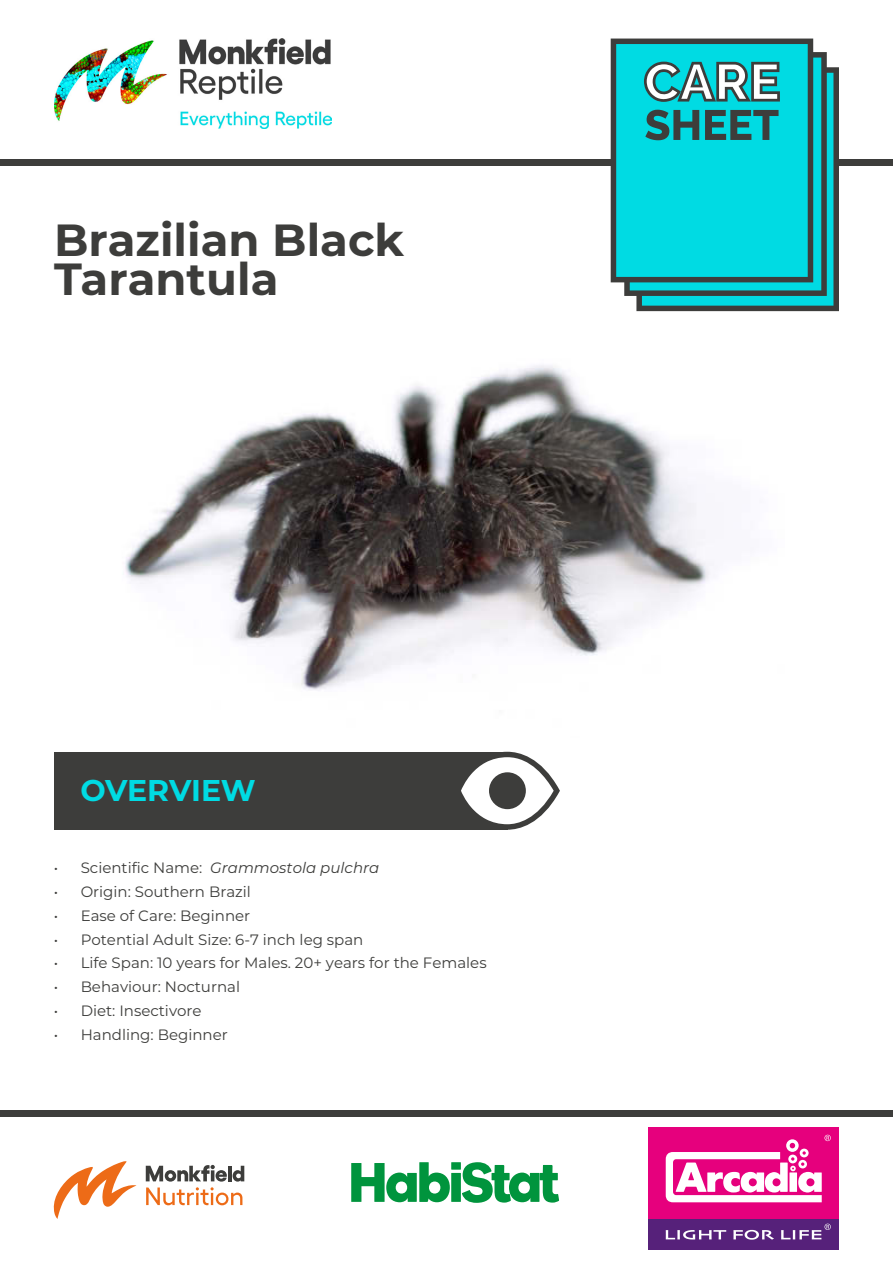
<style>
.page{position:relative;width:893px;height:1263px;background:#fff}
.page>*{position:absolute;margin:0;border:0;box-sizing:border-box;transform-origin:0 0}
.t1{font:700 45px/39px "Montserrat";color:#3d3d3b}
.t2{font:700 30px "Montserrat";letter-spacing:-.01em;color:#00dbe3}
.t3{font:15px "Montserrat";color:#3d3d3b}
.t4{font:italic 15px "Montserrat";color:#3d3d3b}
.s1{font-style:normal}
</style>
<div class="page">
<div style="left:0;top:1110px;width:893px;height:6px;background:#3d3d3b"></div>
<div style="left:0;top:160px;width:893px;height:6px;background:#3d3d3b"></div>
<svg style="left:351px;top:1162px;width:208px;height:41px"></svg>
<div style="left:54px;top:752px;width:454px;height:78px;background:#3d3d3b"></div>
<svg style="left:461px;top:752px;width:99px;height:78px"></svg>
<div style="left:489px;top:772px;width:37px;height:37px;background:#3d3d3b;border-radius:50%"></div>
<svg style="left:636px;top:67px;width:203px;height:244px;background:#1a979a"></svg>
<svg style="left:624px;top:52px;width:203px;height:244px;background:#1a9599"></svg>
<svg style="left:611px;top:39px;width:202px;height:243px;background:#06c8cf"></svg>
<svg style="left:644px;top:62px;width:136px;height:40px"></svg>
<svg style="left:645px;top:110px;width:54px;height:30px;background:#228183"></svg>
<svg style="left:705px;top:110px;width:73px;height:30px;background:#218486"></svg>
<img style="left:54px;top:39px;width:278px;height:89px">
<svg style="left:146px;top:1165px;width:81px;height:16px"></svg>
<hr style="left:228px;top:1166px;width:4px;height:15px;background:#3d3d3b">
<svg style="left:233px;top:1166px;width:11px;height:15px"></svg>
<svg style="left:146px;top:1187px;width:96px;height:18px"></svg>
<svg style="left:53px;top:1161px;width:84px;height:58px"></svg>
<div style="left:648px;top:1127px;width:191px;height:92px;background:#e6007d"></div>
<div style="left:648px;top:1219px;width:191px;height:31px;background:#56217a"></div>
<svg style="left:666px;top:1135px;width:165px;height:67px"></svg>
<svg style="left:666px;top:1230px;width:60px;height:9px"></svg>
<svg style="left:733px;top:1230px;width:41px;height:10px"></svg>
<svg style="left:781px;top:1223px;width:50px;height:16px"></svg>
<img style="left:125px;top:365px;width:589px;height:326px">
<p class="t1" style="left:54px;top:218px;width:352px">Brazilian Black<br>Tarantula</p>
<p class="t2" style="left:81px;top:768px;width:177px">OVERVIEW</p>
<p class="t4" style="left:54px;top:858px;width:327px"><span class="s1">• Scientific Name:</span> Grammostola pulchra</p>
<p class="t3" style="left:54px;top:881px;width:199px">• Origin: Southern Brazil</p>
<p class="t3" style="left:54px;top:905px;width:198px">• Ease of Care: Beginner</p>
<p class="t3" style="left:54px;top:929px;width:311px">• Potential Adult Size: 6-7 inch leg span</p>
<p class="t3" style="left:54px;top:953px;width:434px">• Life Span: 10 years for Males. 20+ years for the Females</p>
<p class="t3" style="left:54px;top:976px;width:188px">• Behaviour: Nocturnal</p>
<p class="t3" style="left:54px;top:1000px;width:149px">• Diet: Insectivore</p>
<p class="t3" style="left:54px;top:1024px;width:176px">• Handling: Beginner</p>
</div>
